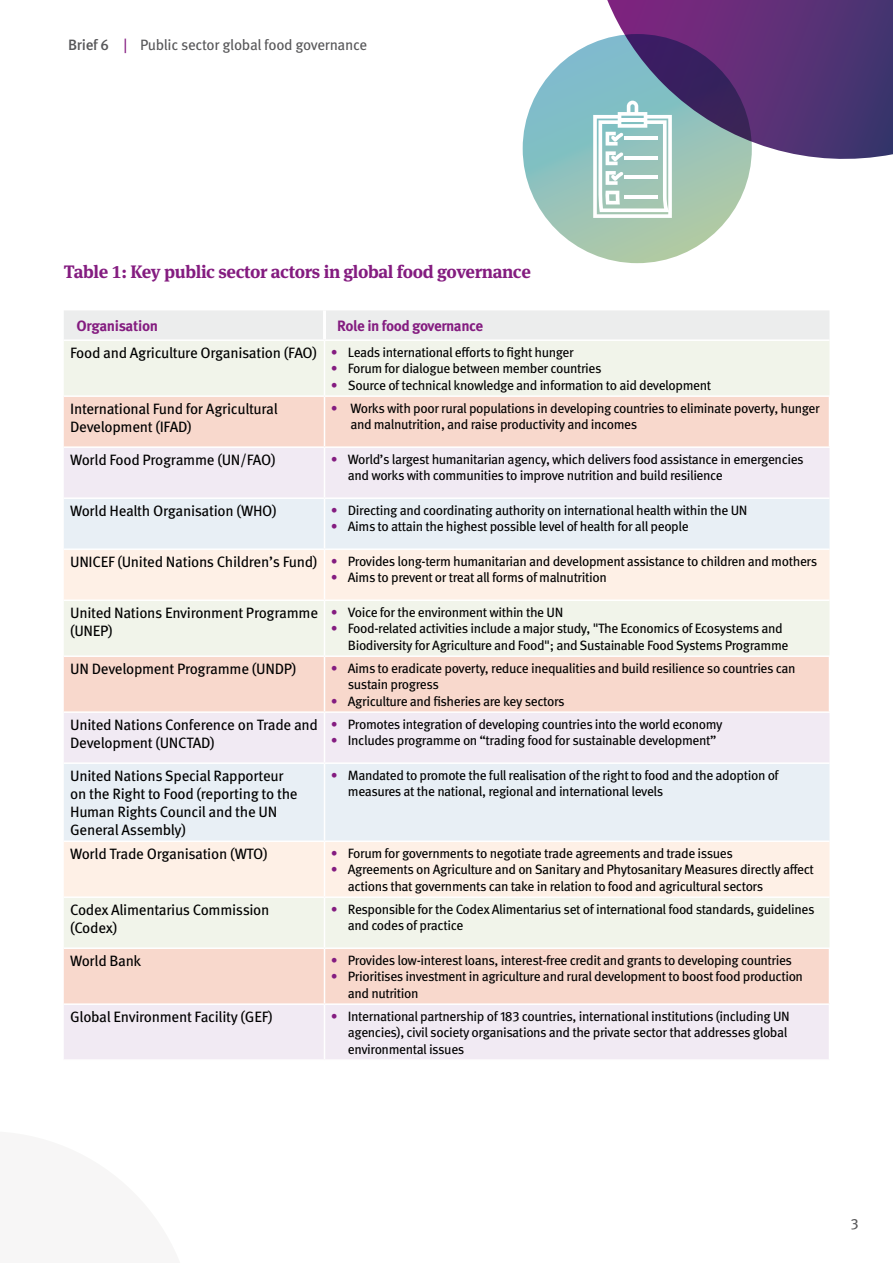
<style>
.page{position:relative;width:893px;height:1263px;background:#fff}
.page>*{position:absolute;margin:0;border:0;box-sizing:border-box;transform-origin:0 0}
._2_Body{font:700 18px "Meta Serif OT";letter-spacing:-.02em;color:#841c80}
._2_Body-2{font:15px/18px "Meta OT";letter-spacing:-.02em;color:#000}
.t1{font:15px "Meta OT";letter-spacing:-.02em;color:#58585a}
._2_Body-3{font:700 15px "Meta OT";letter-spacing:-.03em;color:#841c80}
.t2{font:13.5px/16.5px "Meta OT";letter-spacing:-.03em;color:#000}
.s1{font-weight:500}
.s2{color:#841c80}
</style>
<div class="page">
<svg style="left:607px;top:0;width:286px;height:168px"></svg>
<svg style="left:523px;top:34px;width:229px;height:229px"></svg>
<div style="left:64px;top:310px;width:765px;height:29px;background:#eceded"></div>
<div style="left:64px;top:341px;width:765px;height:54px;background:#f1f4ea"></div>
<div style="left:64px;top:397px;width:765px;height:49px;background:#f8d8cc"></div>
<svg style="left:64px;top:448px;width:765px;height:611px;fill:#f1eaf1"></svg>
<div style="left:64px;top:499px;width:765px;height:49px;background:#e8eff5"></div>
<svg style="left:64px;top:550px;width:765px;height:346px"></svg>
<hr style="left:323px;top:310px;width:3px;height:29px;background:#fff">
<hr style="left:324px;top:341px;width:1px;height:54px;background:#fff">
<hr style="left:324px;top:448px;width:1px;height:49px;background:#fff">
<hr style="left:64px;top:497px;width:260px;height:2px;background:#fff">
<hr style="left:324px;top:497px;width:505px;height:2px;background:#fff">
<hr style="left:324px;top:499px;width:1px;height:49px;background:#fff">
<hr style="left:64px;top:548px;width:260px;height:2px;background:#fff">
<hr style="left:324px;top:548px;width:505px;height:2px;background:#fff">
<hr style="left:324px;top:550px;width:1px;height:49px;background:#fff">
<hr style="left:64px;top:599px;width:260px;height:2px;background:#fff">
<hr style="left:324px;top:599px;width:505px;height:2px;background:#fff">
<hr style="left:324px;top:601px;width:1px;height:54px;background:#fff">
<hr style="left:324px;top:713px;width:1px;height:49px;background:#fff">
<hr style="left:64px;top:762px;width:260px;height:2px;background:#fff">
<hr style="left:324px;top:762px;width:505px;height:2px;background:#fff">
<hr style="left:324px;top:764px;width:1px;height:76px;background:#fff">
<hr style="left:324px;top:898px;width:1px;height:49px;background:#fff">
<hr style="left:324px;top:397px;width:1px;height:49px;background:#fff">
<hr style="left:64px;top:655px;width:260px;height:2px;background:#fff">
<hr style="left:64px;top:711px;width:260px;height:2px;background:#fff">
<hr style="left:324px;top:655px;width:506px;height:2px;background:#fff">
<hr style="left:324px;top:657px;width:1px;height:54px;background:#fff">
<hr style="left:324px;top:711px;width:506px;height:2px;background:#fff">
<hr style="left:324px;top:840px;width:505px;height:2px;background:#fff">
<hr style="left:324px;top:896px;width:505px;height:2px;background:#fff">
<hr style="left:64px;top:840px;width:260px;height:2px;background:#fff">
<hr style="left:324px;top:842px;width:1px;height:54px;background:#fff">
<hr style="left:64px;top:896px;width:260px;height:2px;background:#fff">
<hr style="left:64px;top:947px;width:260px;height:2px;background:#fff">
<hr style="left:324px;top:947px;width:506px;height:2px;background:#fff">
<hr style="left:324px;top:949px;width:1px;height:54px;background:#fff">
<hr style="left:64px;top:1003px;width:260px;height:2px;background:#fff">
<hr style="left:324px;top:1003px;width:506px;height:2px;background:#fff">
<hr style="left:324px;top:1005px;width:1px;height:54px;background:#fff">
<svg style="left:593px;top:101px;width:79px;height:117px"></svg>
<p class="t1" style="left:68px;top:35px;width:301px"><span class="s1">Brief 6</span> <span class="s2">|</span> Public sector global food governance</p>
<p class="_2_Body" style="left:64px;top:260px;width:469px">Table 1: Key public sector actors in global food governance</p>
<p class="_2_Body-3" style="left:77px;top:316px;width:83px">Organisation</p>
<p class="_2_Body-3" style="left:337px;top:316px;width:147px">Role in food governance</p>
<p class="_2_Body-2" style="left:70px;top:344px;width:248px">Food and Agriculture Organisation (FAO)</p>
<p class="t2" style="left:331px;top:344px;width:244px"><span class="s2">•</span> Leads international efforts to fight hunger</p>
<p class="t2" style="left:331px;top:360px;width:272px"><span class="s2">•</span> Forum for dialogue between member countries</p>
<p class="t2" style="left:331px;top:377px;width:382px"><span class="s2">•</span> Source of technical knowledge and information to aid development</p>
<p class="_2_Body-2" style="left:70px;top:400px;width:209px">International Fund for Agricultural<br>Development (IFAD)</p>
<p class="t2" style="left:350px;top:400px;width:471px;text-indent:-20px"><span class="s2">•</span> Works with poor rural populations in developing countries to eliminate poverty, hunger and malnutrition, and raise productivity and incomes</p>
<p class="_2_Body-2" style="left:70px;top:451px;width:207px">World Food Programme (UN/FAO)</p>
<p class="t2" style="left:348px;top:451px;width:457px;text-indent:-17px"><span class="s2">•</span> World’s largest humanitarian agency, which delivers food assistance in emergencies and works with communities to improve nutrition and build resilience</p>
<p class="_2_Body-2" style="left:70px;top:502px;width:208px">World Health Organisation (WHO)</p>
<p class="t2" style="left:331px;top:502px;width:418px"><span class="s2">•</span> Directing and coordinating authority on international health within the UN</p>
<p class="t2" style="left:331px;top:518px;width:359px"><span class="s2">•</span> Aims to attain the highest possible level of health for all people</p>
<p class="_2_Body-2" style="left:70px;top:553px;width:249px">UNICEF (United Nations Children’s Fund)</p>
<p class="t2" style="left:331px;top:553px;width:488px"><span class="s2">•</span> Provides long-term humanitarian and development assistance to children and mothers</p>
<p class="t2" style="left:331px;top:569px;width:277px"><span class="s2">•</span> Aims to prevent or treat all forms of malnutrition</p>
<p class="_2_Body-2" style="left:70px;top:604px;width:249px">United Nations Environment Programme (UNEP)</p>
<p class="t2" style="left:331px;top:604px;width:234px"><span class="s2">•</span> Voice for the environment within the UN</p>
<p class="t2" style="left:348px;top:620px;width:442px;text-indent:-17px"><span class="s2">•</span> Food-related activities include a major study, "The Economics of Ecosystems and<br>Biodiversity for Agriculture and Food"; and Sustainable Food Systems Programme</p>
<p class="_2_Body-2" style="left:70px;top:660px;width:228px">UN Development Programme (UNDP)</p>
<p class="t2" style="left:348px;top:660px;width:449px;text-indent:-17px"><span class="s2">•</span> Aims to eradicate poverty, reduce inequalities and build resilience so countries can sustain progress</p>
<p class="t2" style="left:331px;top:693px;width:235px"><span class="s2">•</span> Agriculture and fisheries are key sectors</p>
<p class="_2_Body-2" style="left:70px;top:716px;width:249px">United Nations Conference on Trade and<br>Development (UNCTAD)</p>
<p class="t2" style="left:331px;top:716px;width:393px"><span class="s2">•</span> Promotes integration of developing countries into the world economy</p>
<p class="t2" style="left:331px;top:732px;width:387px"><span class="s2">•</span> Includes programme on “trading food for sustainable development”</p>
<p class="_2_Body-2" style="left:70px;top:767px;width:229px">United Nations Special Rapporteur on the Right to Food (reporting to the<br>Human Rights Council and the UN<br>General Assembly)</p>
<p class="t2" style="left:348px;top:767px;width:432px;text-indent:-17px"><span class="s2">•</span> Mandated to promote the full realisation of the right to food and the adoption of measures at the national, regional and international levels</p>
<p class="_2_Body-2" style="left:70px;top:845px;width:199px">World Trade Organisation (WTO)</p>
<p class="t2" style="left:331px;top:845px;width:403px"><span class="s2">•</span> Forum for governments to negotiate trade agreements and trade issues</p>
<p class="t2" style="left:348px;top:861px;width:468px;text-indent:-17px"><span class="s2">•</span> Agreements on Agriculture and on Sanitary and Phytosanitary Measures directly affect actions that governments can take in relation to food and agricultural sectors</p>
<p class="_2_Body-2" style="left:70px;top:901px;width:201px">Codex Alimentarius Commission (Codex)</p>
<p class="t2" style="left:348px;top:901px;width:468px;text-indent:-17px"><span class="s2">•</span> Responsible for the Codex Alimentarius set of international food standards, guidelines and codes of practice</p>
<p class="_2_Body-2" style="left:70px;top:952px;width:73px">World Bank</p>
<p class="t2" style="left:331px;top:952px;width:463px"><span class="s2">•</span> Provides low-interest loans, interest-free credit and grants to developing countries</p>
<p class="t2" style="left:348px;top:968px;width:457px;text-indent:-17px"><span class="s2">•</span> Prioritises investment in agriculture and rural development to boost food production and nutrition</p>
<p class="_2_Body-2" style="left:70px;top:1008px;width:204px">Global Environment Facility (GEF)</p>
<p class="t2" style="left:348px;top:1008px;width:443px;text-indent:-17px"><span class="s2">•</span> International partnership of 183 countries, international institutions (including UN agencies), civil society organisations and the private sector that addresses global environmental issues</p>
<p class="t1" style="left:850px;top:1214px;width:10px">3</p>
</div>
